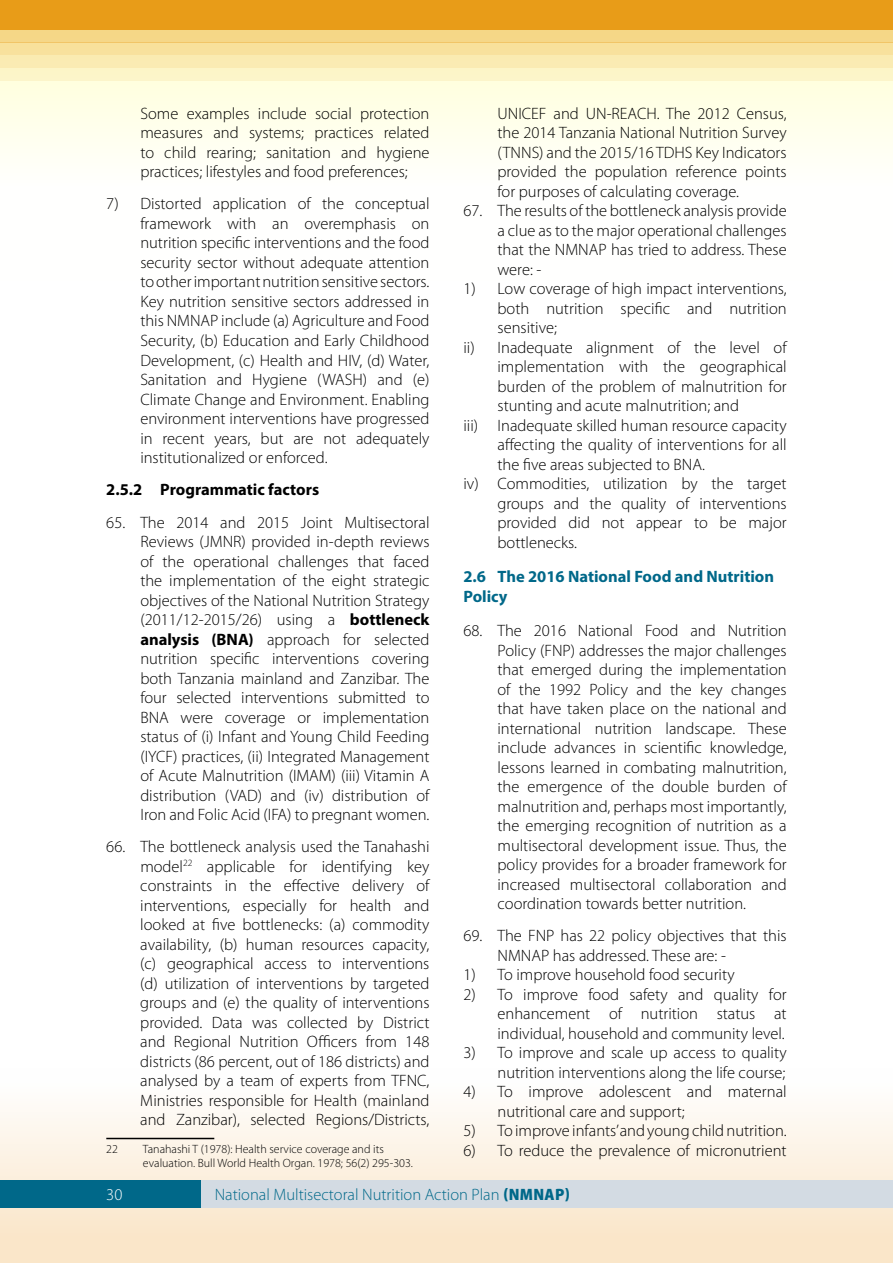
<style>
.page{position:relative;width:893px;height:1263px;background:#fff}
.page>*{position:absolute;margin:0;border:0;box-sizing:border-box;transform-origin:0 0}
.t1{font:300 16.5px/19.5px "Myriad Pro";color:#000;text-align:justify}
.t2{font:300 16.5px "Myriad Pro";color:#006889}
.t3{font:700 16.5px/19.5px "Myriad Pro";color:#006889}
.t4{font:700 16.5px "Myriad Pro";color:#000}
.t5{font:300 16.5px "Myriad Pro";color:#fff}
.t6{font:300 12px/14.4px "Myriad Pro";color:#000}
.s1{font-weight:700}
.s2{font-weight:900;font-stretch:semi-condensed}
</style>
<div class="page">
<svg style="left:0;top:1110px;width:893px;height:153px"></svg>
<svg style="left:0;top:81px;width:893px;height:75px;fill:#ffffe9"></svg>
<div style="left:0;top:0;width:893px;height:30px;background:#e89c18"></div>
<div style="left:0;top:68px;width:893px;height:13px;background:#fcf5c8"></div>
<div style="left:0;top:55px;width:893px;height:13px;background:#faebb3"></div>
<div style="left:0;top:43px;width:893px;height:12px;background:#f8e19c"></div>
<div style="left:0;top:30px;width:893px;height:13px;background:#f5d787"></div>
<div style="left:201px;top:1180px;width:692px;height:28px;background:#d3dbe3"></div>
<div style="left:0;top:1180px;width:201px;height:28px;background:#006889"></div>
<hr style="left:106px;top:1138px;width:108px;height:1px;background:#000">
<p class="t1" style="left:140px;top:103px;width:291px">Some examples include social protection measures and systems; practices related to child rearing; sanitation and hygiene practices; lifestyles and food preferences;</p>
<p class="t1" style="left:140px;top:194px;width:291px;text-indent:-34px">7) Distorted application of the conceptual framework with an overemphasis on nutrition specific interventions and the food security sector without adequate attention to other important nutrition sensitive sectors.<br>Key nutrition sensitive sectors addressed in this NMNAP include (a) Agriculture and Food Security, (b) Education and Early Childhood Development, (c) Health and HIV, (d) Water, Sanitation and Hygiene (WASH) and (e)<br>Climate Change and Environment. Enabling environment interventions have progressed in recent years, but are not adequately institutionalized or enforced.</p>
<p class="t4" style="left:106px;top:479px;width:214px">2.5.2 Programmatic factors</p>
<p class="t1" style="left:140px;top:512px;width:291px;text-indent:-34px">65. The 2014 and 2015 Joint Multisectoral Reviews (JMNR) provided in-depth reviews of the operational challenges that faced the implementation of the eight strategic objectives of the National Nutrition Strategy (2011/12-2015/26) using a <span class="s1">bottleneck analysis (BNA)</span> approach for selected nutrition specific interventions covering both Tanzania mainland and Zanzibar. The four selected interventions submitted to BNA were coverage or implementation status of (i) Infant and Young Child Feeding (IYCF) practices, (ii) Integrated Management of Acute Malnutrition (IMAM) (iii) Vitamin A distribution (VAD) and (iv) distribution of Iron and Folic Acid (IFA) to pregnant women.</p>
<p class="t1" style="left:140px;top:837px;width:291px;text-indent:-34px">66. The bottleneck analysis used the Tanahashi model<sup>22</sup> applicable for identifying key constraints in the effective delivery of interventions, especially for health and looked at five bottlenecks: (a) commodity availability, (b) human resources capacity, (c) geographical access to interventions (d) utilization of interventions by targeted groups and (e) the quality of interventions provided. Data was collected by District and Regional Nutrition Officers from 148 districts (86 percent, out of 186 districts) and analysed by a team of experts from TFNC, Ministries responsible for Health (mainland and Zanzibar), selected Regions/Districts,</p>
<p class="t6" style="left:106px;top:1141px;width:13px">22</p>
<p class="t6" style="left:143px;top:1141px;width:272px">Tanahashi T (1978): Health service coverage and its evaluation. Bull World Health Organ. 1978; 56(2) 295-303.</p>
<p class="t1" style="left:497px;top:103px;width:291px">UNICEF and UN-REACH. The 2012 Census, the 2014 Tanzania National Nutrition Survey (TNNS) and the 2015/16 TDHS Key Indicators provided the population reference points for purposes of calculating coverage.</p>
<p class="t1" style="left:497px;top:201px;width:291px;text-indent:-34px">67. The results of the bottleneck analysis provide a clue as to the major operational challenges that the NMNAP has tried to address. These were: -</p>
<p class="t1" style="left:463px;top:279px;width:325px">1) Low coverage of high impact interventions,</p>
<p class="t1" style="left:497px;top:298px;width:291px">both nutrition specific and nutrition</p>
<p class="t1" style="left:497px;top:318px;width:61px">sensitive;</p>
<p class="t1" style="left:463px;top:337px;width:325px">ii) Inadequate alignment of the level of</p>
<p class="t1" style="left:497px;top:357px;width:291px">implementation with the geographical</p>
<p class="t1" style="left:497px;top:376px;width:291px">burden of the problem of malnutrition for</p>
<p class="t1" style="left:497px;top:396px;width:243px">stunting and acute malnutrition; and</p>
<p class="t1" style="left:463px;top:415px;width:325px">iii) Inadequate skilled human resource capacity</p>
<p class="t1" style="left:497px;top:435px;width:291px">affecting the quality of interventions for all</p>
<p class="t1" style="left:497px;top:454px;width:209px">the five areas subjected to BNA.</p>
<p class="t1" style="left:463px;top:474px;width:325px">iv) Commodities, utilization by the target</p>
<p class="t1" style="left:497px;top:493px;width:291px">groups and the quality of interventions</p>
<p class="t1" style="left:497px;top:513px;width:291px">provided did not appear to be major</p>
<p class="t1" style="left:497px;top:532px;width:81px">bottlenecks.</p>
<p class="t3" style="left:463px;top:566px;width:312px">2.6 The 2016 National Food and Nutrition<br>Policy</p>
<p class="t1" style="left:497px;top:621px;width:291px;text-indent:-34px">68. The 2016 National Food and Nutrition Policy (FNP) addresses the major challenges that emerged during the implementation of the 1992 Policy and the key changes that have taken place on the national and international nutrition landscape. These include advances in scientific knowledge, lessons learned in combating malnutrition, the emergence of the double burden of malnutrition and, perhaps most importantly, the emerging recognition of nutrition as a multisectoral development issue. Thus, the policy provides for a broader framework for increased multisectoral collaboration and coordination towards better nutrition.</p>
<p class="t1" style="left:497px;top:926px;width:291px;text-indent:-34px">69. The FNP has 22 policy objectives that this<br>NMNAP has addressed. These are: -</p>
<p class="t1" style="left:463px;top:965px;width:273px">1) To improve household food security</p>
<p class="t1" style="left:497px;top:984px;width:291px;text-indent:-34px">2) To improve food safety and quality for enhancement of nutrition status at individual, household and community level.</p>
<p class="t1" style="left:463px;top:1043px;width:325px;text-align:right">3) To improve and scale up access to quality nutrition interventions along the life course;</p>
<p class="t1" style="left:497px;top:1082px;width:291px;text-indent:-34px">4) To improve adolescent and maternal nutritional care and support;</p>
<p class="t1" style="left:463px;top:1121px;width:325px">5) To improve infants’and young child nutrition.</p>
<p class="t1" style="left:463px;top:1140px;width:325px">6) To reduce the prevalence of micronutrient</p>
<p class="t5" style="left:106px;top:1185px;width:18px">30</p>
<p class="t2" style="left:215px;top:1184px;width:357px">National Multisectoral Nutrition Action Plan <span class="s2">(NMNAP)</span></p>
</div>
